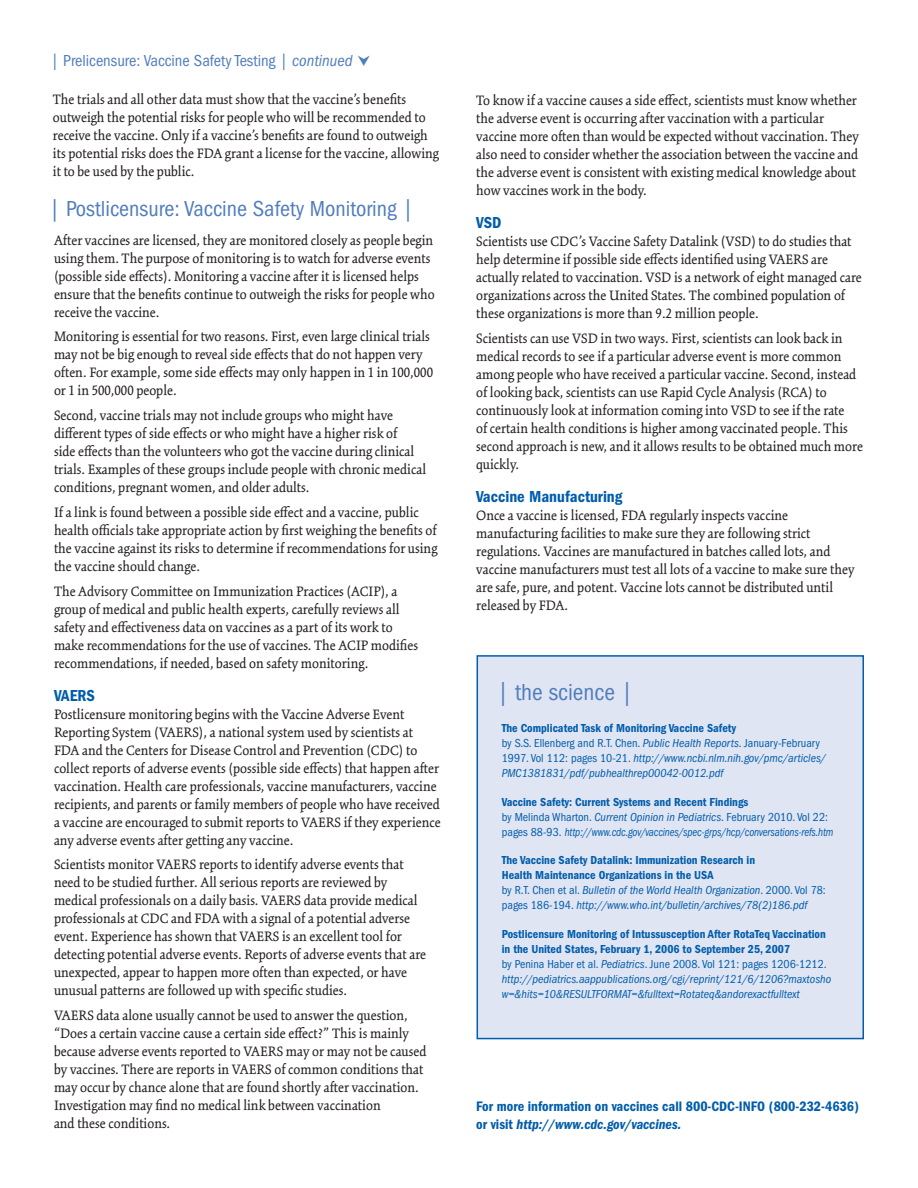
<style>
.page{position:relative;width:918px;height:1188px;background:#fff}
.page>*{position:absolute;margin:0;border:0;box-sizing:border-box;transform-origin:0 0}
.Body{font:condensed 24px "ITC Franklin Gothic Std";color:#517dbd}
.t1{font:condensed 22.5px "ITC Franklin Gothic Std";color:#517dbd}
.Body-2{font:condensed 16.5px "ITC Franklin Gothic Std";color:#517dbd}
.Head2{font:16.5px "ITC Franklin Gothic Std Dm Cd";color:#015dab}
.Body-3{font:15px/18px "Kinesis Std";color:#231f20}
.Sidebar_Head{font:14.25px/18px "ITC Franklin Gothic Std Dm Cd";color:#015dab}
.Sidebar_Head-2{font:italic condensed 12px/15px "ITC Franklin Gothic Std";color:#015dab}
.Sidebar_Head-3{font:12px/15px "ITC Franklin Gothic Std Dm Cd";color:#015dab}
.s1{font-style:italic}
.s2{font-family:"ITC Franklin Gothic Std Dm Cd";font-style:normal;font-stretch:normal}
.s3{font-style:normal}
.s4{font-family:"ITC Franklin Gothic Std";font-stretch:condensed}
.s5{font-family:"ITC Franklin Gothic Std";font-style:italic;font-stretch:condensed}
.s6{font-family:"ITC Franklin Gothic Std Dm Cd It"}
</style>
<div class="page">
<div style="left:477px;top:655px;width:387px;height:384px;background:#e0e5f3;border:2px solid #015dab"></div>
<p class="Body-2" style="left:51px;top:52px;width:303px">| Prelicensure: Vaccine Safety Testing | <span class="s1">continued</span></p>
<p class="Body-3" style="left:53px;top:91px;width:388px">The trials and all other data must show that the vaccine’s benefits outweigh the potential risks for people who will be recommended to receive the vaccine. Only if a vaccine’s benefits are found to outweigh its potential risks does the FDA grant a license for the vaccine, allowing it to be used by the public.</p>
<h2 class="t1" style="left:49px;top:195px;width:366px">| Postlicensure: Vaccine Safety Monitoring |</h2>
<p class="Body-3" style="left:54px;top:231px;width:382px">After vaccines are licensed, they are monitored closely as people begin using them. The purpose of monitoring is to watch for adverse events (possible side effects). Monitoring a vaccine after it is licensed helps ensure that the benefits continue to outweigh the risks for people who receive the vaccine.</p>
<p class="Body-3" style="left:54px;top:328px;width:381px">Monitoring is essential for two reasons. First, even large clinical trials may not be big enough to reveal side effects that do not happen very often. For example, some side effects may only happen in 1 in 100,000 or 1 in 500,000 people.</p>
<p class="Body-3" style="left:54px;top:406px;width:374px">Second, vaccine trials may not include groups who might have different types of side effects or who might have a higher risk of<br>side effects than the volunteers who got the vaccine during clinical trials. Examples of these groups include people with chronic medical conditions, pregnant women, and older adults.</p>
<p class="Body-3" style="left:54px;top:503px;width:385px">If a link is found between a possible side effect and a vaccine, public health officials take appropriate action by first weighing the benefits of the vaccine against its risks to determine if recommendations for using the vaccine should change.</p>
<p class="Body-3" style="left:54px;top:582px;width:366px">The Advisory Committee on Immunization Practices (ACIP), a group of medical and public health experts, carefully reviews all safety and effectiveness data on vaccines as a part of its work to make recommendations for the use of vaccines. The ACIP modifies recommendations, if needed, based on safety monitoring.</p>
<h3 class="Head2" style="left:54px;top:686px;width:42px">VAERS</h3>
<p class="Body-3" style="left:54px;top:705px;width:388px">Postlicensure monitoring begins with the Vaccine Adverse Event Reporting System (VAERS), a national system used by scientists at FDA and the Centers for Disease Control and Prevention (CDC) to collect reports of adverse events (possible side effects) that happen after vaccination. Health care professionals, vaccine manufacturers, vaccine recipients, and parents or family members of people who have received a vaccine are encouraged to submit reports to VAERS if they experience any adverse events after getting any vaccine.</p>
<p class="Body-3" style="left:54px;top:856px;width:374px">Scientists monitor VAERS reports to identify adverse events that need to be studied further. All serious reports are reviewed by medical professionals on a daily basis. VAERS data provide medical professionals at CDC and FDA with a signal of a potential adverse event. Experience has shown that VAERS is an excellent tool for detecting potential adverse events. Reports of adverse events that are unexpected, appear to happen more often than expected, or have unusual patterns are followed up with specific studies.</p>
<p class="Body-3" style="left:54px;top:1006px;width:374px">VAERS data alone usually cannot be used to answer the question, “Does a certain vaccine cause a certain side effect?” This is mainly because adverse events reported to VAERS may or may not be caused by vaccines. There are reports in VAERS of common conditions that may occur by chance alone that are found shortly after vaccination.<br>Investigation may find no medical link between vaccination<br>and these conditions.</p>
<p class="Body-3" style="left:476px;top:91px;width:384px">To know if a vaccine causes a side effect, scientists must know whether the adverse event is occurring after vaccination with a particular vaccine more often than would be expected without vaccination. They also need to consider whether the association between the vaccine and the adverse event is consistent with existing medical knowledge about how vaccines work in the body.</p>
<h2 class="Head2" style="left:476px;top:213px;width:27px">VSD</h2>
<p class="Body-3" style="left:476px;top:232px;width:387px">Scientists use CDC’s Vaccine Safety Datalink (VSD) to do studies that help determine if possible side effects identified using VAERS are actually related to vaccination. VSD is a network of eight managed care organizations across the United States. The combined population of these organizations is more than 9.2 million people.</p>
<p class="Body-3" style="left:476px;top:329px;width:388px">Scientists can use VSD in two ways. First, scientists can look back in medical records to see if a particular adverse event is more common among people who have received a particular vaccine. Second, instead of looking back, scientists can use Rapid Cycle Analysis (RCA) to continuously look at information coming into VSD to see if the rate<br>of certain health conditions is higher among vaccinated people. This second approach is new, and it allows results to be obtained much more quickly.</p>
<h2 class="Head2" style="left:476px;top:487px;width:148px">Vaccine Manufacturing</h2>
<p class="Body-3" style="left:476px;top:506px;width:380px">Once a vaccine is licensed, FDA regularly inspects vaccine manufacturing facilities to make sure they are following strict regulations. Vaccines are manufactured in batches called lots, and vaccine manufacturers must test all lots of a vaccine to make sure they are safe, pure, and potent. Vaccine lots cannot be distributed until released by FDA.</p>
<p class="Body" style="left:497px;top:679px;width:138px">| the science |</p>
<p class="Sidebar_Head-2" style="left:502px;top:721px;width:326px"><span class="s2">The Complicated Task of Monitoring Vaccine Safety<br></span><span class="s3">by S.S. Ellenberg and R.T. Chen.</span> Public Health Reports<span class="s3">. January-February 1997. Vol 112: pages 10-21.</span> http://www.ncbi.nlm.nih.gov/pmc/articles/ PMC1381831/pdf/pubhealthrep00042-0012.pdf</p>
<p class="Sidebar_Head-2" style="left:502px;top:794px;width:333px"><span class="s2">Vaccine Safety: Current Systems and Recent Findings<br></span><span class="s3">by Melinda Wharton.</span> Current Opinion in Pediatrics<span class="s3">. February 2010. Vol 22: pages 88-93.</span> http://www.cdc.gov/vaccines/spec-grps/hcp/conversations-refs.htm</p>
<p class="Sidebar_Head-3" style="left:502px;top:853px;width:326px">The Vaccine Safety Datalink: Immunization Research in<br>Health Maintenance Organizations in the USA<br><span class="s4">by R.T. Chen et al.</span> <span class="s5">Bulletin of the World Health Organization</span><span class="s4">. 2000. Vol 78: pages 186-194.</span> <span class="s5">http://www.who.int/bulletin/archives/78(2)186.pdf</span></p>
<p class="Sidebar_Head-2" style="left:502px;top:926px;width:331px"><span class="s2">Postlicensure Monitoring of Intussusception After RotaTeq Vaccination in the United States, February 1, 2006 to September 25, 2007<br></span><span class="s3">by Penina Haber et al.</span> Pediatrics<span class="s3">. June 2008. Vol 121: pages 1206-1212. </span>http://pediatrics.aappublications.org/cgi/reprint/121/6/1206?maxtosho w=&amp;hits=10&amp;RESULTFORMAT=&amp;fulltext=Rotateq&amp;andorexactfulltext</p>
<p class="Sidebar_Head" style="left:476px;top:1097px;width:384px">For more information on vaccines call 800-CDC-INFO (800-232-4636) or visit <span class="s6">http://www.cdc.gov/vaccines.</span></p>
</div>
